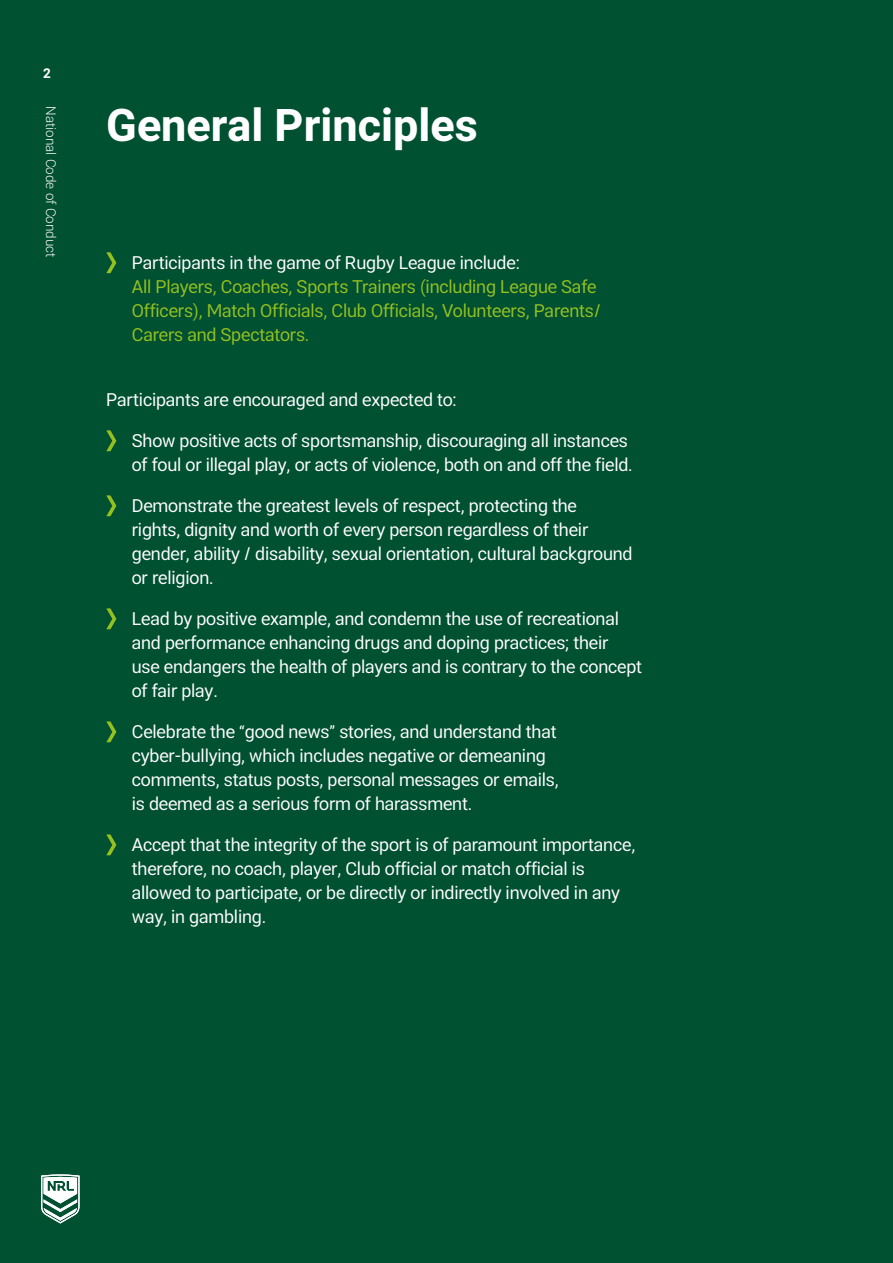
<style>
.page{position:relative;width:893px;height:1263px;background:#005032}
.page>*{position:absolute;margin:0;border:0;box-sizing:border-box;transform-origin:0 0}
.t1{font:700 45px "RL2";color:#fff}
.t2{font:18px/24px "RL2";letter-spacing:-.01em;color:#fff}
.t3{font:18px/24px "RL2";letter-spacing:-.01em;color:#95c11f}
.t4{font:300 13.5px "RL2";color:#fff}
.t5{font:700 13.5px "RL2";color:#fff}
</style>
<div class="page">
<svg style="left:106px;top:252px;width:11px;height:21px"></svg>
<svg style="left:106px;top:430px;width:11px;height:21px"></svg>
<svg style="left:106px;top:495px;width:11px;height:21px"></svg>
<svg style="left:106px;top:608px;width:11px;height:21px"></svg>
<svg style="left:106px;top:721px;width:11px;height:21px"></svg>
<svg style="left:106px;top:834px;width:11px;height:21px"></svg>
<svg style="left:41px;top:1174px;width:39px;height:49px"></svg>
<p class="t5" style="left:43px;top:64px;width:9px">2</p>
<p class="t4" style="left:60px;top:106px;width:153px;rotate:90deg">National Code of Conduct</p>
<h1 class="t1" style="left:106px;top:94px;width:373px">General Principles</h1>
<p class="t2" style="left:132px;top:250px;width:389px">Participants in the game of Rugby League include:</p>
<p class="t3" style="left:132px;top:274px;width:471px">All Players, Coaches, Sports Trainers (including League Safe<br>Officers), Match Officials, Club Officials, Volunteers, Parents/<br>Carers and Spectators.</p>
<p class="t2" style="left:106px;top:387px;width:352px">Participants are encouraged and expected to:</p>
<p class="t2" style="left:132px;top:428px;width:502px">Show positive acts of sportsmanship, discouraging all instances of foul or illegal play, or acts of violence, both on and off the field.</p>
<p class="t2" style="left:132px;top:493px;width:502px">Demonstrate the greatest levels of respect, protecting the<br>rights, dignity and worth of every person regardless of their gender, ability / disability, sexual orientation, cultural background or religion.</p>
<p class="t2" style="left:132px;top:606px;width:512px">Lead by positive example, and condemn the use of recreational and performance enhancing drugs and doping practices; their<br>use endangers the health of players and is contrary to the concept of fair play.</p>
<p class="t2" style="left:132px;top:719px;width:428px">Celebrate the “good news” stories, and understand that cyber-bullying, which includes negative or demeaning comments, status posts, personal messages or emails, is deemed as a serious form of harassment.</p>
<p class="t2" style="left:132px;top:832px;width:505px">Accept that the integrity of the sport is of paramount importance, therefore, no coach, player, Club official or match official is allowed to participate, or be directly or indirectly involved in any way, in gambling.</p>
</div>
